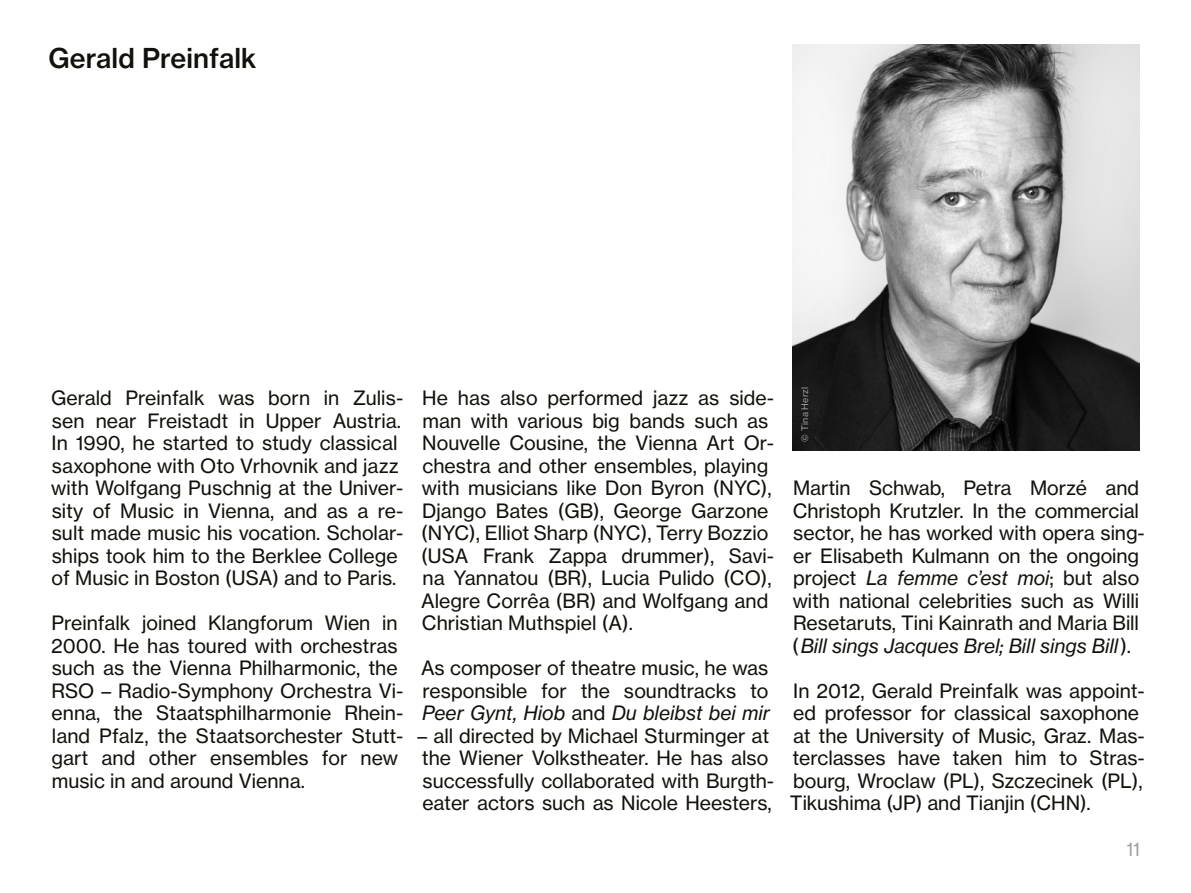
<style>
.page{position:relative;width:1191px;height:893px;background:#fff}
.page>*{position:absolute;margin:0;border:0;box-sizing:border-box;transform-origin:0 0}
.head_fließtext{font:27px "N Haas Grotesk TX Pro 65 Md";letter-spacing:.005em;color:#12120d}
.fließtext_englisch{font:19.5px/22.5px "N Haas Grotesk TX Pro 55 Rg";color:#12120d}
.t1{font:19.5px "N Haas Grotesk DS Pro 55 Rg";color:#9d9e9e}
.credits{font:9px "N Haas Grotesk TX Pro 55 Rg";letter-spacing:.02em;color:#9d9e9e}
.s1{font-family:"N Haas Grotesk TX Pro 56 It"}
</style>
<div class="page">
<img style="left:792px;top:45px;width:348px;height:405px">
<p class="head_fließtext" style="left:48px;top:41px;width:210px">Gerald Preinfalk</p>
<p class="fließtext_englisch" style="left:51px;top:387px;width:354px">Gerald Preinfalk was born in Zulis&shy;sen near Freistadt in Upper Austria.<br>In 1990, he started to study classical saxophone with Oto Vrhovnik and jazz with Wolfgang Puschnig at the Univer&shy;sity of Music in Vienna, and as a re&shy;sult made music his vocation. Scholar&shy;ships took him to the Berklee College of Music in Boston (USA) and to Paris.</p>
<p class="fließtext_englisch" style="left:51px;top:612px;width:354px">Preinfalk joined Klangforum Wien in 2000. He has toured with orchestras such as the Vienna Philharmonic, the RSO – Radio-Symphony Orchestra Vi&shy;enna, the Staatsphilharmonie Rhein&shy;land Pfalz, the Staatsorchester Stutt&shy;gart and other ensembles for new music in and around Vienna.</p>
<p class="fließtext_englisch" style="left:421px;top:387px;width:354px">He has also performed jazz as side&shy;man with various big bands such as Nouvelle Cousine, the Vienna Art Or&shy;chestra and other ensembles, playing with musicians like Don Byron (NYC), Django Bates (GB), George Garzone (NYC), Elliot Sharp (NYC), Terry Bozzio (USA Frank Zappa drummer), Savi&shy;na Yannatou (BR), Lucia Pulido (CO), Alegre Corrêa (BR) and Wolfgang and Christian Muthspiel (A).</p>
<p class="fließtext_englisch" style="left:421px;top:657px;width:350px;text-align:justify">As composer of theatre music, he was responsible for the soundtracks to <span class="s1">Peer Gynt, Hiob</span> and <span class="s1">Du bleibst bei mir</span></p>
<p class="fließtext_englisch" style="left:417px;top:724px;width:358px">– all directed by Michael Sturminger at the Wiener Volkstheater. He has also successfully collaborated with Burgth&shy;eater actors such as Nicole Heesters,</p>
<p class="credits" style="left:799px;top:441px;width:56px;rotate:-90deg">© Tina Herzl</p>
<p class="fließtext_englisch" style="left:792px;top:477px;width:354px">Martin Schwab, Petra Morzé and Christoph Krutzler. In the commercial sector, he has worked with opera sing&shy;er Elisabeth Kulmann on the ongoing project <span class="s1">La femme c’est moi</span>; but also with national celebrities such as Willi Resetaruts, Tini Kainrath and Maria Bill ( <span class="s1">Bill sings Jacques Brel; Bill sings Bill</span> ).</p>
<p class="fließtext_englisch" style="left:790px;top:679px;width:356px">In 2012, Gerald Preinfalk was appoint&shy;ed professor for classical saxophone at the University of Music, Graz. Mas&shy;terclasses have taken him to Stras&shy;bourg, Wroclaw (PL), Szczecinek (PL), Tikushima (JP) and Tianjin (CHN).</p>
<p class="t1" style="left:1126px;top:838px;width:15px">11</p>
</div>
